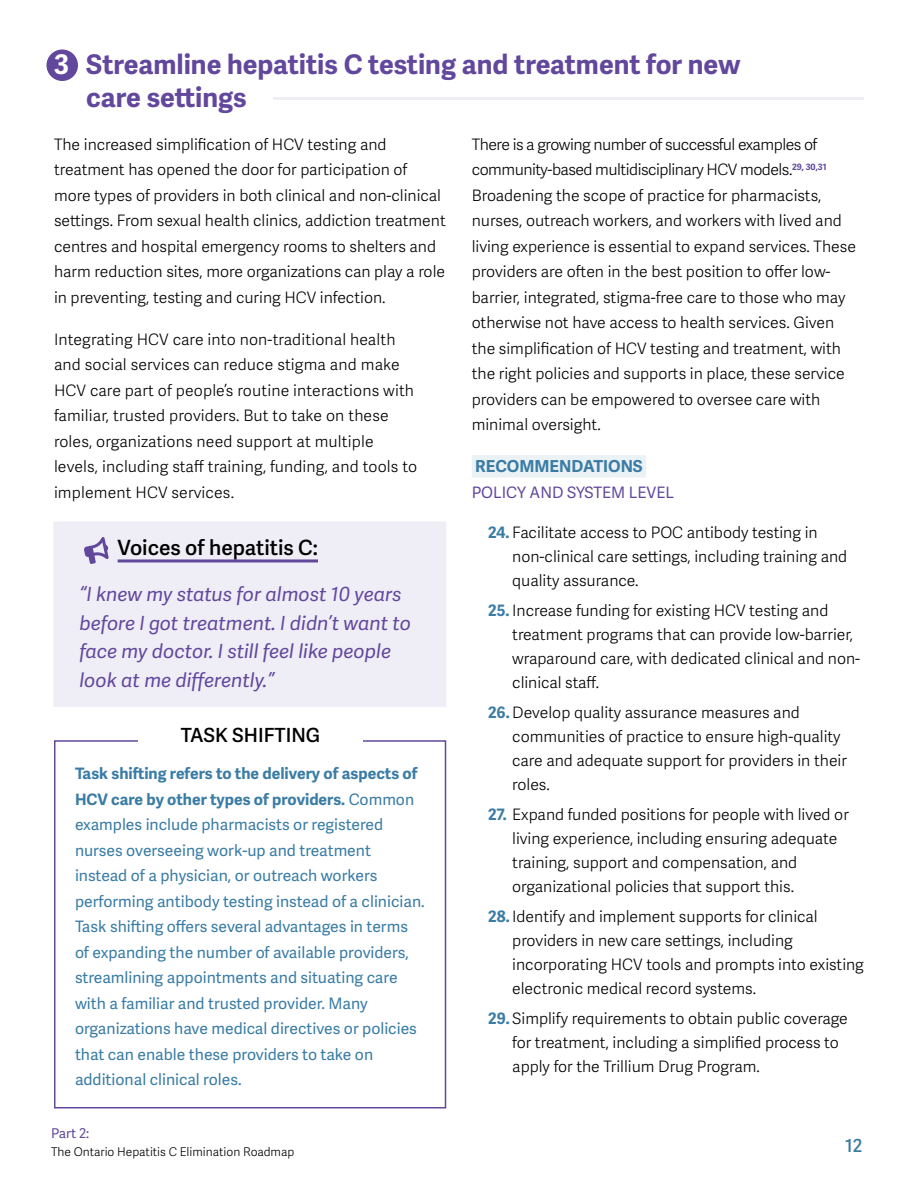
<style>
.page{position:relative;width:918px;height:1188px;background:#fff}
.page>*{position:absolute;margin:0;border:0;box-sizing:border-box;transform-origin:0 0}
.t1{font:700 27px/33px "Adelle Sans";color:#62489d}
.t2{font:600 21px "Adelle Sans";color:#000}
.t3{font:italic 19.5px/28.5px "Adelle Sans";color:#62489d}
.t4{font:600 19.5px "Adelle Sans";color:#000}
.t5{font:600 18px "Adelle Sans";color:#3a7ca5}
.t6{font:700 16.5px "Adelle Sans";color:#3a7ca5}
.t7{font:300 15.75px/25.5px "Adelle Sans";color:#000}
.t8{font:15.75px/25.5px "Adelle Sans";color:#3a7ca5}
.t9{font:15.75px "Adelle Sans";color:#62489d}
.t10{font:13.5px "Adelle Sans";color:#62489d}
.t11{font:300 12px "Adelle Sans";color:#000}
.s1{color:#fff}
.s2{font-weight:700}
.s3{font-weight:700;color:#3a7ca5}
</style>
<div class="page">
<div style="left:53px;top:521px;width:393px;height:186px;background:#efedf5"></div>
<div style="left:472px;top:455px;width:174px;height:23px;background:#ebf2f6"></div>
<div style="left:46px;top:50px;width:32px;height:31px;background:#62489d;border-radius:50%"></div>
<div style="left:54px;top:740px;width:392px;height:368px;border:2px solid #62489d"></div>
<div style="left:138px;top:728px;width:225px;height:30px;background:#fff"></div>
<hr style="left:118px;top:559px;width:200px;height:3px;background:#62489d">
<svg style="left:84px;top:537px;width:25px;height:27px"></svg>
<hr style="left:273px;top:98px;width:591px;height:2px;background:#62489d">
<h1 class="t1" style="left:86px;top:49px;width:656px;text-indent:-32px"><span class="s1">3</span> Streamline hepatitis C testing and treatment for new care settings</h1>
<p class="t7" style="left:54px;top:132px;width:393px">The increased simplification of HCV testing and treatment has opened the door for participation of more types of providers in both clinical and non-clinical settings. From sexual health clinics, addiction treatment centres and hospital emergency rooms to shelters and harm reduction sites, more organizations can play a role in preventing, testing and curing HCV infection.</p>
<p class="t7" style="left:54px;top:327px;width:365px">Integrating HCV care into non-traditional health and social services can reduce stigma and make HCV care part of people’s routine interactions with familiar, trusted providers. But to take on these roles, organizations need support at multiple levels, including staff training, funding, and tools to implement HCV services.</p>
<h2 class="t2" style="left:118px;top:535px;width:202px">Voices of hepatitis C:</h2>
<p class="t3" style="left:80px;top:581px;width:333px">“I knew my status for almost 10 years before I got treatment. I didn’t want to face my doctor. I still feel like people look at me differently.”</p>
<p class="t4" style="left:181px;top:724px;width:141px">TASK SHIFTING</p>
<p class="t8" style="left:75px;top:761px;width:351px"><span class="s2">Task shifting refers to the delivery of aspects of HCV care by other types of providers.</span> Common examples include pharmacists or registered nurses overseeing work-up and treatment instead of a physician, or outreach workers performing antibody testing instead of a clinician.<br>Task shifting offers several advantages in terms of expanding the number of available providers, streamlining appointments and situating care with a familiar and trusted provider. Many organizations have medical directives or policies that can enable these providers to take on additional clinical roles.</p>
<p class="t10" style="left:51px;top:1126px;width:40px">Part 2:</p>
<p class="t11" style="left:51px;top:1145px;width:245px">The Ontario Hepatitis C Elimination Roadmap</p>
<p class="t7" style="left:472px;top:132px;width:386px">There is a growing number of successful examples of community-based multidisciplinary HCV models.<sup>29,</sup> <sup>30,31<br></sup>Broadening the scope of practice for pharmacists, nurses, outreach workers, and workers with lived and living experience is essential to expand services. These providers are often in the best position to offer low&shy;barrier, integrated, stigma-free care to those who may otherwise not have access to health services. Given the simplification of HCV testing and treatment, with the right policies and supports in place, these service providers can be empowered to oversee care with minimal oversight.</p>
<p class="t6" style="left:475px;top:457px;width:169px">RECOMMENDATIONS</p>
<p class="t9" style="left:472px;top:483px;width:204px">POLICY AND SYSTEM LEVEL</p>
<p class="t7" style="left:512px;top:521px;width:337px;line-height:24px;text-indent:-24px"><span class="s3">24.</span> Facilitate access to POC antibody testing in non-clinical care settings, including training and quality assurance.</p>
<p class="t7" style="left:512px;top:599px;width:349px;line-height:24px;text-indent:-24px"><span class="s3">25.</span> Increase funding for existing HCV testing and treatment programs that can provide low-barrier, wraparound care, with dedicated clinical and non&shy;clinical staff.</p>
<p class="t7" style="left:512px;top:701px;width:336px;line-height:24px;text-indent:-24px"><span class="s3">26.</span> Develop quality assurance measures and communities of practice to ensure high-quality care and adequate support for providers in their roles.</p>
<p class="t7" style="left:512px;top:803px;width:338px;line-height:24px;text-indent:-24px"><span class="s3">27.</span> Expand funded positions for people with lived or living experience, including ensuring adequate training, support and compensation, and organizational policies that support this.</p>
<p class="t7" style="left:512px;top:905px;width:353px;line-height:24px;text-indent:-24px"><span class="s3">28.</span> Identify and implement supports for clinical providers in new care settings, including incorporating HCV tools and prompts into existing electronic medical record systems.</p>
<p class="t7" style="left:512px;top:1007px;width:337px;line-height:24px;text-indent:-24px"><span class="s3">29.</span> Simplify requirements to obtain public coverage for treatment, including a simplified process to apply for the Trillium Drug Program.</p>
<p class="t5" style="left:845px;top:1135px;width:19px">12</p>
</div>
